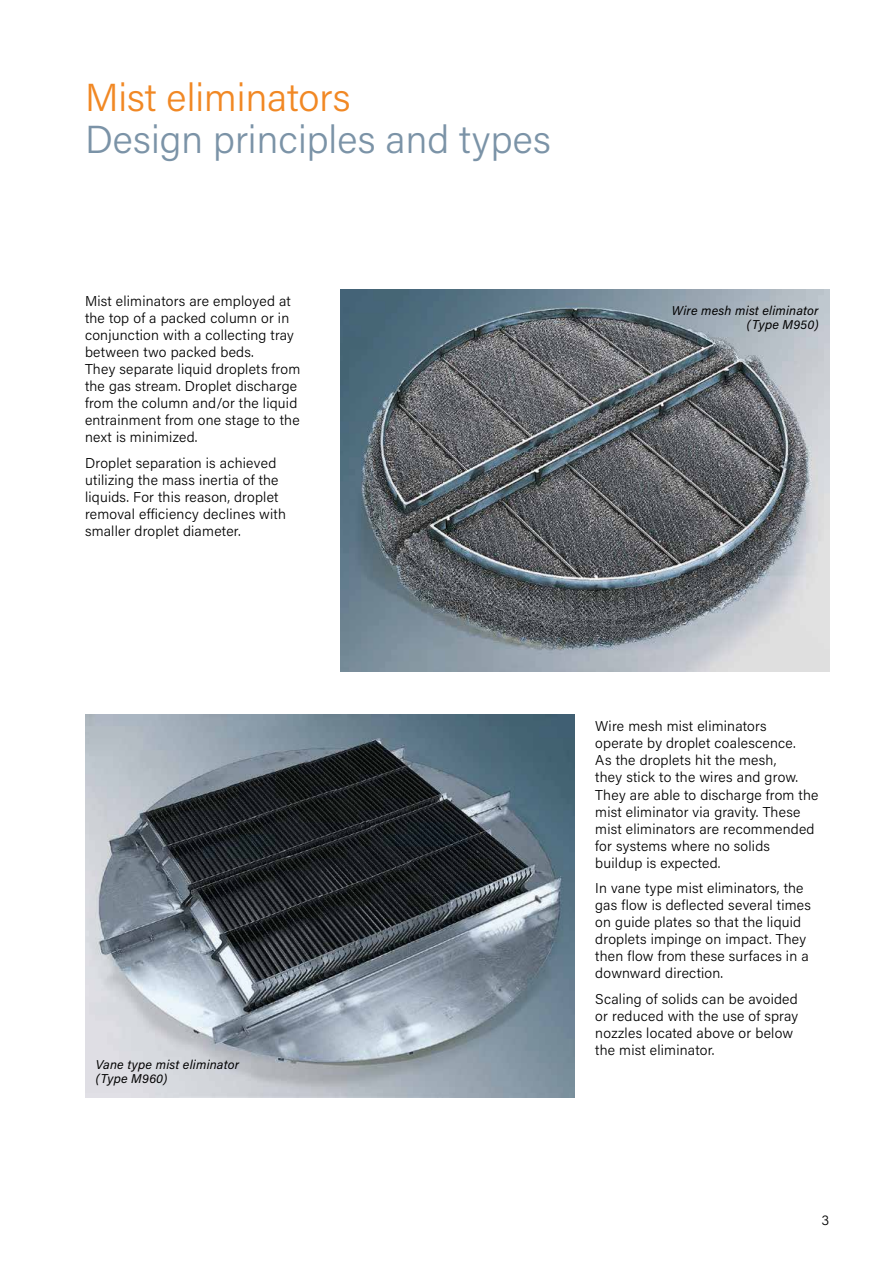
<style>
.page{position:relative;width:893px;height:1263px;background:#fff}
.page>*{position:absolute;margin:0;border:0;box-sizing:border-box;transform-origin:0 0}
.t1{font:300 39px "Acumin Pro";color:#7b93a7}
.t2{font:300 39px "Acumin Pro";color:#f18824}
.t3{font:300 14.25px/17px "Acumin Pro";letter-spacing:.015em;color:#000}
.t4{font:italic 12.75px/14.2px "Acumin Pro";letter-spacing:.015em;color:#000}
</style>
<div class="page">
<img style="left:340px;top:289px;width:489px;height:383px">
<img style="left:85px;top:714px;width:489px;height:383px">
<h1 class="t2" style="left:85px;top:70px;width:267px">Mist eliminators</h1>
<h1 class="t1" style="left:85px;top:113px;width:467px">Design principles and types</h1>
<p class="t3" style="left:85px;top:292px;width:217px">Mist eliminators are employed at the top of a packed column or in conjunction with a collecting tray between two packed beds.<br>They separate liquid droplets from the gas stream. Droplet discharge from the column and/or the liquid entrainment from one stage to the next is minimized.</p>
<p class="t3" style="left:85px;top:454px;width:202px">Droplet separation is achieved utilizing the mass inertia of the liquids. For this reason, droplet removal efficiency declines with smaller droplet diameter.</p>
<p class="t4" style="left:672px;top:303px;width:148px;text-align:right">Wire mesh mist eliminator (Type M950)</p>
<p class="t4" style="left:96px;top:1057px;width:145px">Vane type mist eliminator (Type M960)</p>
<p class="t3" style="left:595px;top:717px;width:225px">Wire mesh mist eliminators<br>operate by droplet coalescence.<br>As the droplets hit the mesh,<br>they stick to the wires and grow.<br>They are able to discharge from the mist eliminator via gravity. These mist eliminators are recommended for systems where no solids buildup is expected.</p>
<p class="t3" style="left:595px;top:879px;width:217px">In vane type mist eliminators, the gas flow is deflected several times on guide plates so that the liquid droplets impinge on impact. They then flow from these surfaces in a downward direction.</p>
<p class="t3" style="left:595px;top:990px;width:204px">Scaling of solids can be avoided or reduced with the use of spray nozzles located above or below the mist eliminator.</p>
<p class="t3" style="left:821px;top:1211px;width:9px">3</p>
</div>
